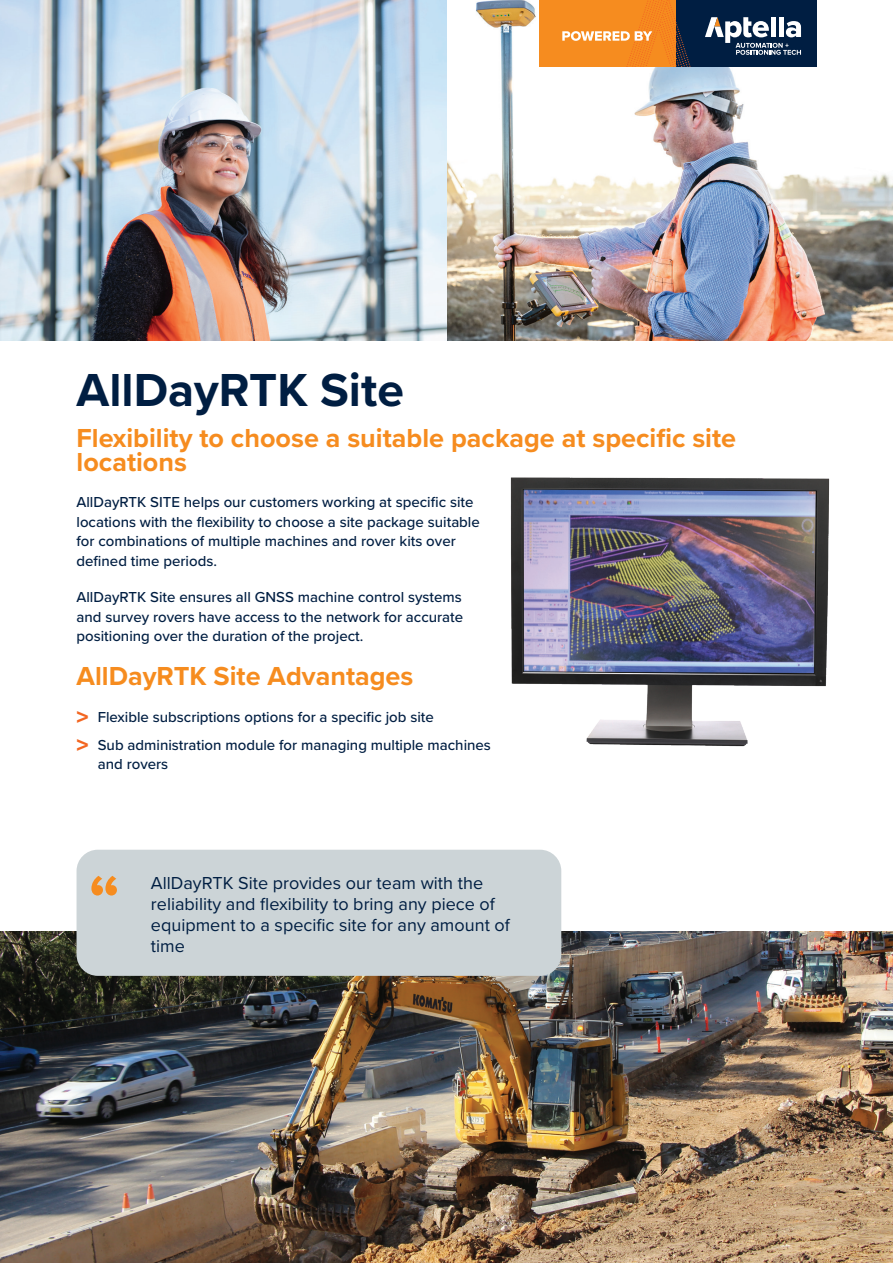
<style>
.page{position:relative;width:893px;height:1263px;background:#fff}
.page>*{position:absolute;margin:0;border:0;box-sizing:border-box;transform-origin:0 0}
.t1{font:700 48px "Proxima Nova";color:#001e42}
.t2{font:700 27px/24px "Proxima Nova";color:#f68c1f}
.t3{font:18px/21px "Proxima Nova";color:#001e42}
.t4{font:500 15px/19.5px "Proxima Nova";color:#001e42}
.s1{font-family:"Proxima Nova Extrabld";font-weight:400;font-size:24px;color:#f36621}
</style>
<div class="page">
<img style="left:0;top:0;width:893px;height:340px">
<img style="left:510px;top:477px;width:320px;height:270px">
<div style="left:539px;top:0;width:137px;height:67px;background:#f68c1f"></div>
<div style="left:676px;top:0;width:140px;height:67px;background:#001e42"></div>
<svg style="left:562px;top:0;width:128px;height:67px"></svg>
<svg style="left:705px;top:17px;width:96px;height:38px"></svg>
<img style="left:0;top:931px;width:893px;height:332px">
<div style="left:77px;top:850px;width:484px;height:126px;background:#ccd4d7;border-radius:21px"></div>
<svg style="left:91px;top:876px;width:26px;height:19px"></svg>
<h1 class="t1" style="left:77px;top:354px;width:329px">AllDayRTK Site</h1>
<h2 class="t2" style="left:77px;top:425px;width:661px">Flexibility to choose a suitable package at specific site locations</h2>
<p class="t4" style="left:77px;top:492px;width:405px">AllDayRTK SITE helps our customers working at specific site locations with the flexibility to choose a site package suitable for combinations of multiple machines and rover kits over defined time periods.</p>
<p class="t4" style="left:77px;top:587px;width:388px;text-align:justify">AllDayRTK Site ensures all GNSS machine control systems and survey rovers have access to the network for accurate positioning over the duration of the project.</p>
<h2 class="t2" style="left:77px;top:664px;width:338px">AllDayRTK Site Advantages</h2>
<p class="t4" style="left:77px;top:702px;width:416px;line-height:28px"><span class="s1">&gt;</span> Flexible subscriptions options for a specific job site<br><span class="s1">&gt;</span> Sub administration module for managing multiple machines</p>
<p class="t4" style="left:98px;top:754px;width:72px">and rovers</p>
<p class="t3" style="left:151px;top:872px;width:360px">AllDayRTK Site provides our team with the reliability and flexibility to bring any piece of equipment to a specific site for any amount of time</p>
</div>
